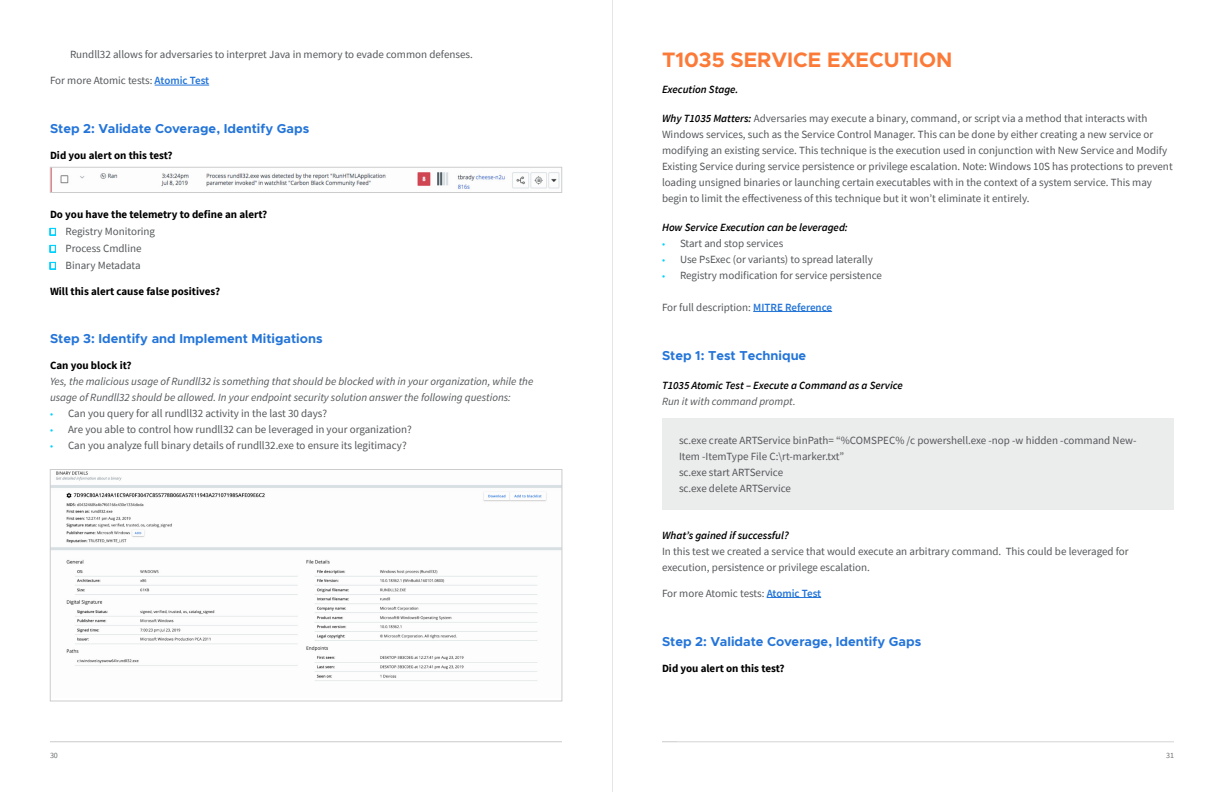
<style>
.page{position:relative;width:1224px;height:792px;background:#fff}
.page>*{position:absolute;margin:0;border:0;box-sizing:border-box;transform-origin:0 0}
.t1{font:700 21px "Metropolis";color:#fc7a38}
.t2{font:700 13px "Metropolis";color:#2475d9}
.t3{font:11px/16px "Source Sans Pro";color:#54575a}
.t4{font:italic 11px/16px "Source Sans Pro";color:#54575a}
.t5{font:italic 600 11px "Source Sans Pro";color:#000}
.t6{font:700 11px "Source Sans Pro";color:#000}
.t7{font:8px "Source Sans Pro";color:#6e7073}
.s1{font-weight:600;color:#2475d9}
.s2{font-weight:700;color:#000}
.s3{font-family:"Arial";font-weight:900;color:#00d2ff}
.s4{font-size:10px;color:#00d2ff}
.s5{font-weight:600;font-style:italic;color:#000}
</style>
<div class="page">
<hr style="left:662px;top:742px;width:512px;height:1px;background:#54575a">
<hr style="left:50px;top:742px;width:512px;height:1px;background:#54575a">
<hr style="left:677px;top:742px;width:512px;height:1px;background:#fff">
<hr style="left:155px;top:85px;width:54px;height:1px;background:#2475d9">
<img style="left:60px;top:172px;width:500px;height:17px">
<div style="left:50px;top:167px;width:512px;height:26px;border:1px solid #ccc"></div>
<img style="left:52px;top:471px;width:508px;height:210px">
<div style="left:50px;top:469px;width:512px;height:232px;border:1px solid #ccc"></div>
<hr style="left:753px;top:311px;width:79px;height:1px;background:#2475d9">
<hr style="left:767px;top:597px;width:54px;height:1px;background:#2475d9">
<div style="left:662px;top:419px;width:512px;height:91px;background:#ebecec"></div>
<hr style="left:612px;top:0;width:1px;height:792px;background:#ccc">
<p class="t3" style="left:70px;top:47px;width:403px">Rundll32 allows for adversaries to interpret Java in memory to evade common defenses.</p>
<p class="t3" style="left:50px;top:73px;width:161px">For more Atomic tests: <span class="s1">Atomic Test</span></p>
<p class="t2" style="left:50px;top:121px;width:261px">Step 2: Validate Coverage, Identify Gaps</p>
<p class="t6" style="left:50px;top:148px;width:124px">Did you alert on this test?</p>
<p class="t3" style="left:50px;top:206px;width:219px;line-height:17px"><span class="s2">Do you have the telemetry to define an alert? </span><span class="s3">▢</span> Registry Monitoring<br><span class="s3">▢</span> Process Cmdline<br><span class="s3">▢</span> Binary Metadata</p>
<p class="t6" style="left:50px;top:284px;width:172px">Will this alert cause false positives?</p>
<p class="t2" style="left:50px;top:331px;width:274px">Step 3: Identify and Implement Mitigations</p>
<p class="t6" style="left:50px;top:358px;width:83px">Can you block it?</p>
<p class="t4" style="left:50px;top:374px;width:485px">Yes, the malicious usage of Rundll32 is something that should be blocked with in your organization, while the usage of Rundll32 should be allowed. In your endpoint security solution answer the following questions:</p>
<p class="t3" style="left:50px;top:406px;width:279px"><span class="s4">•</span> Can you query for all rundll32 activity in the last 30 days?</p>
<p class="t3" style="left:50px;top:422px;width:363px"><span class="s4">•</span> Are you able to control how rundll32 can be leveraged in your organization?</p>
<p class="t3" style="left:50px;top:438px;width:358px"><span class="s4">•</span> Can you analyze full binary details of rundll32.exe to ensure its legitimacy?</p>
<h1 class="t1" style="left:662px;top:46px;width:292px">T1035 SERVICE EXECUTION</h1>
<p class="t5" style="left:662px;top:82px;width:78px">Execution Stage.</p>
<p class="t3" style="left:662px;top:110px;width:512px"><span class="s5">Why T1035 Matters:</span> Adversaries may execute a binary, command, or script via a method that interacts with Windows services, such as the Service Control Manager. This can be done by either creating a new service or modifying an existing service. This technique is the execution used in conjunction with New Service and Modify Existing Service during service persistence or privilege escalation. Note: Windows 10S has protections to prevent loading unsigned binaries or launching certain executables with in the context of a system service. This may begin to limit the effectiveness of this technique but it won’t eliminate it entirely.</p>
<p class="t5" style="left:662px;top:220px;width:187px">How Service Execution can be leveraged:</p>
<p class="t3" style="left:662px;top:235px;width:123px"><span class="s4">•</span> Start and stop services</p>
<p class="t3" style="left:662px;top:251px;width:212px"><span class="s4">•</span> Use PsExec (or variants) to spread laterally</p>
<p class="t3" style="left:662px;top:267px;width:222px"><span class="s4">•</span> Registry modification for service persistence</p>
<p class="t3" style="left:662px;top:299px;width:172px">For full description: <span class="s1">MITRE Reference</span></p>
<p class="t2" style="left:662px;top:347px;width:146px">Step 1: Test Technique</p>
<p class="t5" style="left:662px;top:378px;width:242px">T1035 Atomic Test – Execute a Command as a Service</p>
<p class="t4" style="left:662px;top:393px;width:135px">Run it with command prompt.</p>
<p class="t3" style="left:679px;top:433px;width:459px">sc.exe create ARTService binPath= “%COMSPEC% /c powershell.exe -nop -w hidden -command New-Item -ItemType File C:\rt-marker.txt”<br>sc.exe start ARTService<br>sc.exe delete ARTService</p>
<p class="t5" style="left:662px;top:528px;width:128px">What’s gained if successful?</p>
<p class="t3" style="left:662px;top:543px;width:468px">In this test we created a service that would execute an arbitrary command. This could be leveraged for execution, persistence or privilege escalation.</p>
<p class="t3" style="left:662px;top:585px;width:161px">For more Atomic tests: <span class="s1">Atomic Test</span></p>
<p class="t2" style="left:662px;top:633px;width:261px">Step 2: Validate Coverage, Identify Gaps</p>
<p class="t6" style="left:662px;top:661px;width:124px">Did you alert on this test?</p>
<p class="t7" style="left:50px;top:750px;width:9px">30</p>
<p class="t7" style="left:1166px;top:750px;width:9px">31</p>
</div>
